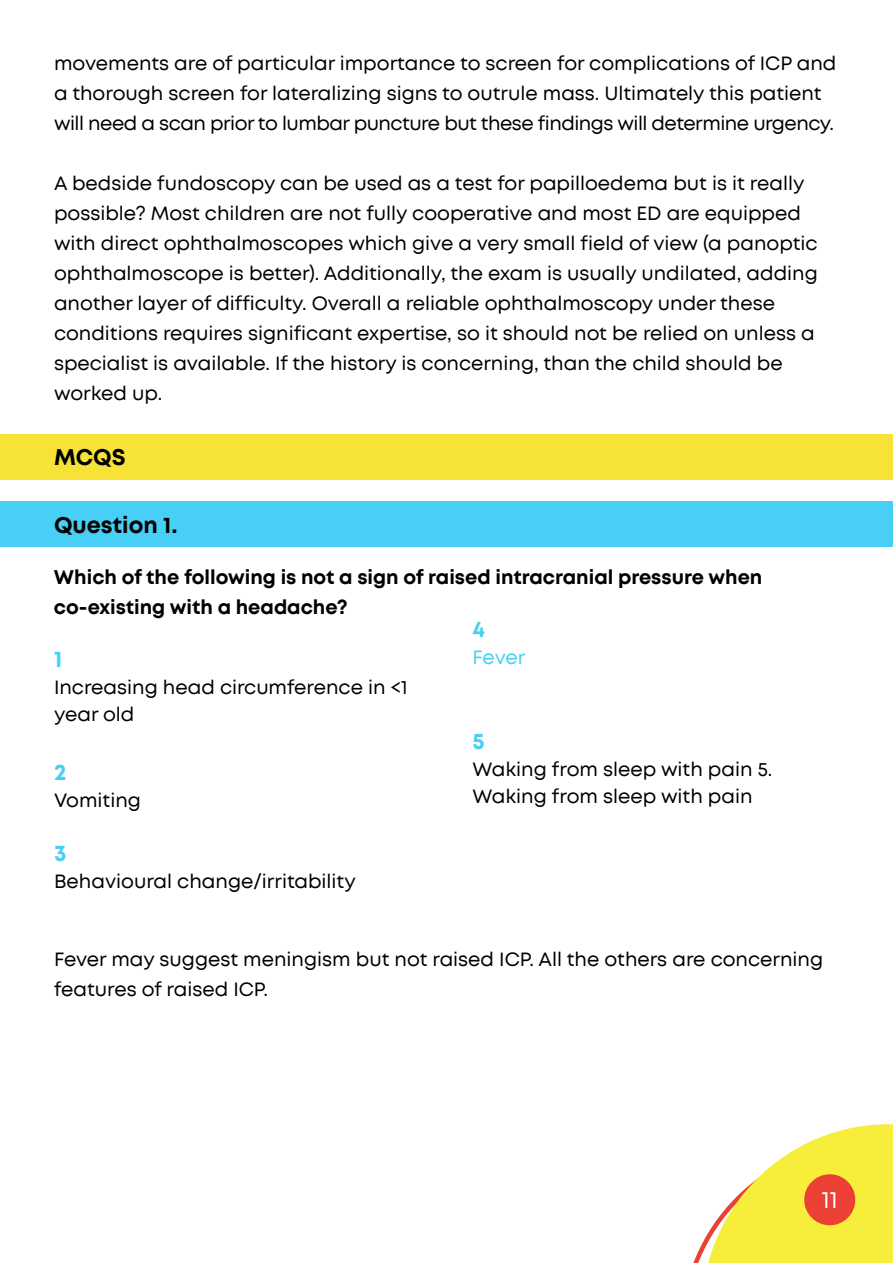
<style>
.page{position:relative;width:893px;height:1263px;background:#fff}
.page>*{position:absolute;margin:0;border:0;box-sizing:border-box;transform-origin:0 0}
.t1{font:24px "Mont";color:#fff}
.t2{font:700 22.5px "Mont";color:#000}
.t3{font:700 22.5px "Mont";color:#47cff5}
.t4{font:19.5px/30px "Mont";color:#000}
.t5{font:700 19.5px/30px "Mont";color:#000}
.t6{font:19.5px "Mont";letter-spacing:-.01em;color:#47cff5}
</style>
<div class="page">
<svg style="left:693px;top:1124px;width:200px;height:139px"></svg>
<div style="left:804px;top:1174px;width:51px;height:51px;background:#eb4033;border-radius:50%"></div>
<div style="left:0;top:434px;width:893px;height:46px;background:#f7e238"></div>
<div style="left:0;top:502px;width:893px;height:45px;background:#47cff5"></div>
<p class="t4" style="left:54px;top:49px;width:784px">movements are of particular importance to screen for complications of ICP and a thorough screen for lateralizing signs to outrule mass. Ultimately this patient will need a scan prior to lumbar puncture but these findings will determine urgency.</p>
<p class="t4" style="left:54px;top:169px;width:765px">A bedside fundoscopy can be used as a test for papilloedema but is it really possible? Most children are not fully cooperative and most ED are equipped with direct ophthalmoscopes which give a very small field of view (a panoptic ophthalmoscope is better). Additionally, the exam is usually undilated, adding another layer of difficulty. Overall a reliable ophthalmoscopy under these conditions requires significant expertise, so it should not be relied on unless a specialist is available. If the history is concerning, than the child should be worked up.</p>
<p class="t2" style="left:54px;top:446px;width:73px">MCQS</p>
<p class="t2" style="left:54px;top:514px;width:125px">Question 1.</p>
<p class="t5" style="left:54px;top:563px;width:710px">Which of the following is not a sign of raised intracranial pressure when co-existing with a headache?</p>
<p class="t3" style="left:54px;top:648px;width:10px">1</p>
<p class="t4" style="left:54px;top:675px;width:355px;line-height:27px">Increasing head circumference in &lt;1 year old</p>
<p class="t3" style="left:54px;top:761px;width:14px">2</p>
<p class="t4" style="left:54px;top:786px;width:88px">Vomiting</p>
<p class="t3" style="left:54px;top:842px;width:14px">3</p>
<p class="t4" style="left:54px;top:867px;width:303px">Behavioural change/irritability</p>
<p class="t3" style="left:472px;top:618px;width:14px">4</p>
<p class="t6" style="left:472px;top:647px;width:54px">Fever</p>
<p class="t3" style="left:472px;top:730px;width:14px">5</p>
<p class="t4" style="left:472px;top:757px;width:301px;line-height:27px">Waking from sleep with pain 5.<br>Waking from sleep with pain</p>
<p class="t4" style="left:54px;top:945px;width:771px">Fever may suggest meningism but not raised ICP. All the others are concerning features of raised ICP.</p>
<p class="t1" style="left:822px;top:1188px;width:17px">11</p>
</div>
